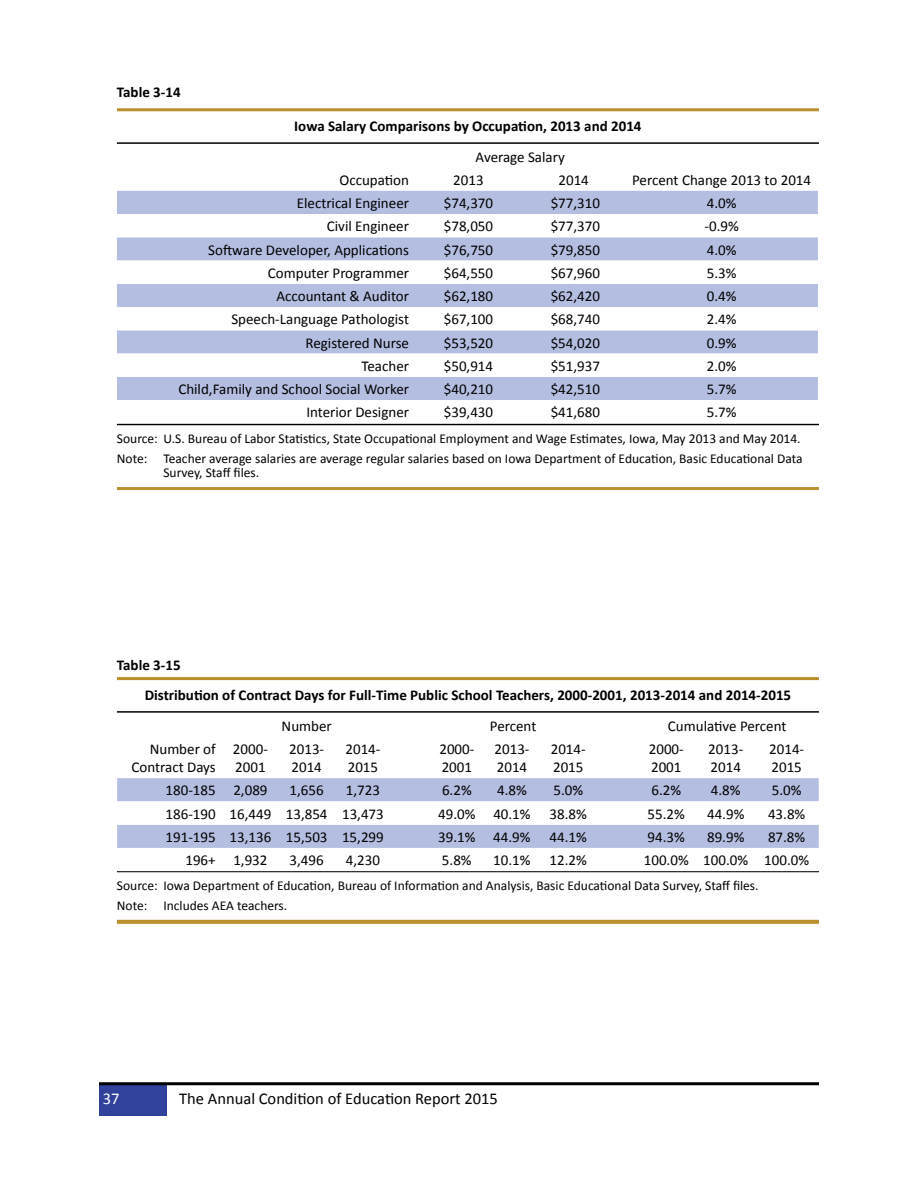
<style>
.page{position:relative;width:918px;height:1188px;background:#fff}
.page>*{position:absolute;margin:0;border:0;box-sizing:border-box;transform-origin:0 0}
.t1{font:16.5px "Calibri";color:#000}
.t2{font:16.5px "Calibri";color:#fff}
.t3{font:15px/18px "Calibri";color:#000}
.t4{font:700 15px/29.5px "Calibri";color:#000}
.t5{font:13.5px/20.2px "Calibri";color:#000}
</style>
<div class="page">
<hr style="left:117px;top:108px;width:702px;height:3px;background:#ba902e">
<hr style="left:117px;top:142px;width:702px;height:2px;background:#000">
<hr style="left:117px;top:424px;width:702px;height:1px;background:#000">
<hr style="left:117px;top:487px;width:702px;height:3px;background:#ba902e">
<hr style="left:117px;top:677px;width:702px;height:3px;background:#ba902e">
<hr style="left:117px;top:711px;width:702px;height:2px;background:#000">
<hr style="left:117px;top:871px;width:702px;height:1px;background:#000">
<hr style="left:117px;top:920px;width:702px;height:3px;background:#ba902e">
<hr style="left:117px;top:921px;width:702px;height:3px;background:#ba902e">
<div style="left:117px;top:191px;width:701px;height:23px;background:#b4bee1"></div>
<svg style="left:117px;top:237px;width:701px;height:163px;fill:#b4bee1"></svg>
<div style="left:117px;top:778px;width:702px;height:23px;background:#b4bee1"></div>
<svg style="left:117px;top:801px;width:702px;height:70px"></svg>
<div style="left:99px;top:1085px;width:68px;height:30px;background:#30429b"></div>
<hr style="left:99px;top:1082px;width:720px;height:3px;background:#000">
<p class="t4" style="left:117px;top:77px;width:65px">Table 3-14</p>
<p class="t4" style="left:294px;top:111px;width:349px">Iowa Salary Comparisons by Occupation, 2013 and 2014</p>
<p class="t3" style="left:476px;top:148px;width:91px">Average Salary</p>
<p class="t3" style="left:339px;top:171px;width:71px">Occupation</p>
<p class="t3" style="left:453px;top:171px;width:32px">2013</p>
<p class="t3" style="left:558px;top:171px;width:32px">2014</p>
<p class="t3" style="left:632px;top:171px;width:180px">Percent Change 2013 to 2014</p>
<p class="t3" style="left:297px;top:194px;width:114px">Electrical Engineer</p>
<p class="t3" style="left:444px;top:194px;width:51px">$74,370</p>
<p class="t3" style="left:551px;top:194px;width:51px">$77,310</p>
<p class="t3" style="left:707px;top:194px;width:31px">4.0%</p>
<p class="t3" style="left:327px;top:217px;width:84px">Civil Engineer</p>
<p class="t3" style="left:444px;top:217px;width:51px">$78,050</p>
<p class="t3" style="left:551px;top:217px;width:51px">$77,370</p>
<p class="t3" style="left:705px;top:217px;width:36px">-0.9%</p>
<p class="t3" style="left:208px;top:241px;width:202px">Software Developer, Applications</p>
<p class="t3" style="left:444px;top:241px;width:51px">$76,750</p>
<p class="t3" style="left:551px;top:241px;width:51px">$79,850</p>
<p class="t3" style="left:707px;top:241px;width:31px">4.0%</p>
<p class="t3" style="left:268px;top:264px;width:143px">Computer Programmer</p>
<p class="t3" style="left:444px;top:264px;width:51px">$64,550</p>
<p class="t3" style="left:551px;top:264px;width:51px">$67,960</p>
<p class="t3" style="left:707px;top:264px;width:31px">5.3%</p>
<p class="t3" style="left:277px;top:287px;width:134px">Accountant &amp; Auditor</p>
<p class="t3" style="left:444px;top:287px;width:51px">$62,180</p>
<p class="t3" style="left:551px;top:287px;width:51px">$62,420</p>
<p class="t3" style="left:707px;top:287px;width:31px">0.4%</p>
<p class="t3" style="left:231px;top:310px;width:179px">Speech-Language Pathologist</p>
<p class="t3" style="left:444px;top:310px;width:51px">$67,100</p>
<p class="t3" style="left:551px;top:310px;width:51px">$68,740</p>
<p class="t3" style="left:707px;top:310px;width:31px">2.4%</p>
<p class="t3" style="left:306px;top:334px;width:105px">Registered Nurse</p>
<p class="t3" style="left:444px;top:334px;width:51px">$53,520</p>
<p class="t3" style="left:551px;top:334px;width:51px">$54,020</p>
<p class="t3" style="left:707px;top:334px;width:31px">0.9%</p>
<p class="t3" style="left:362px;top:357px;width:49px">Teacher</p>
<p class="t3" style="left:444px;top:357px;width:51px">$50,914</p>
<p class="t3" style="left:551px;top:357px;width:51px">$51,937</p>
<p class="t3" style="left:707px;top:357px;width:31px">2.0%</p>
<p class="t3" style="left:178px;top:380px;width:232px">Child,Family and School Social Worker</p>
<p class="t3" style="left:444px;top:380px;width:51px">$40,210</p>
<p class="t3" style="left:551px;top:380px;width:51px">$42,510</p>
<p class="t3" style="left:707px;top:380px;width:31px">5.7%</p>
<p class="t3" style="left:306px;top:403px;width:104px">Interior Designer</p>
<p class="t3" style="left:444px;top:403px;width:51px">$39,430</p>
<p class="t3" style="left:551px;top:403px;width:51px">$41,680</p>
<p class="t3" style="left:707px;top:403px;width:31px">5.7%</p>
<p class="t5" style="left:117px;top:428px;width:687px">Source: U.S. Bureau of Labor Statistics, State Occupational Employment and Wage Estimates, Iowa, May 2013 and May 2014.<br>Note: Teacher average salaries are average regular salaries based on Iowa Department of Education, Basic Educational Data</p>
<p class="t5" style="left:163px;top:462px;width:97px">Survey, Staff files.</p>
<p class="t4" style="left:145px;top:650px;width:648px;text-indent:-28px">Table 3-15<br>Distribution of Contract Days for Full-Time Public School Teachers, 2000-2001, 2013-2014 and 2014-2015</p>
<p class="t3" style="left:282px;top:717px;width:52px">Number</p>
<p class="t3" style="left:490px;top:717px;width:48px">Percent</p>
<p class="t3" style="left:668px;top:717px;width:120px">Cumulative Percent</p>
<p class="t3" style="left:132px;top:740px;width:86px;text-align:right">Number of<br>Contract Days</p>
<p class="t3" style="left:233px;top:740px;width:37px">2000-<br>2001</p>
<p class="t3" style="left:289px;top:740px;width:37px">2013-<br>2014</p>
<p class="t3" style="left:345px;top:740px;width:37px">2014-<br>2015</p>
<p class="t3" style="left:439px;top:740px;width:37px">2000-<br>2001</p>
<p class="t3" style="left:495px;top:740px;width:37px">2013-<br>2014</p>
<p class="t3" style="left:551px;top:740px;width:37px">2014-<br>2015</p>
<p class="t3" style="left:649px;top:740px;width:37px">2000-<br>2001</p>
<p class="t3" style="left:708px;top:740px;width:37px">2013-<br>2014</p>
<p class="t3" style="left:769px;top:740px;width:37px">2014-<br>2015</p>
<p class="t3" style="left:166px;top:782px;width:103px">180-185 2,089</p>
<p class="t3" style="left:290px;top:782px;width:36px">1,656</p>
<p class="t3" style="left:346px;top:782px;width:36px">1,723</p>
<p class="t3" style="left:442px;top:782px;width:31px">6.2%</p>
<p class="t3" style="left:497px;top:782px;width:31px">4.8%</p>
<p class="t3" style="left:553px;top:782px;width:31px">5.0%</p>
<p class="t3" style="left:651px;top:782px;width:31px">6.2%</p>
<p class="t3" style="left:711px;top:782px;width:31px">4.8%</p>
<p class="t3" style="left:772px;top:782px;width:31px">5.0%</p>
<p class="t3" style="left:166px;top:805px;width:220px">186-190 16,449 13,854 13,473</p>
<p class="t3" style="left:438px;top:805px;width:94px">49.0% 40.1%</p>
<p class="t3" style="left:550px;top:805px;width:39px">38.8%</p>
<p class="t3" style="left:648px;top:805px;width:39px">55.2%</p>
<p class="t3" style="left:707px;top:805px;width:39px">44.9%</p>
<p class="t3" style="left:768px;top:805px;width:39px">43.8%</p>
<p class="t3" style="left:166px;top:828px;width:220px">191-195 13,136 15,503 15,299</p>
<p class="t3" style="left:438px;top:828px;width:94px">39.1% 44.9%</p>
<p class="t3" style="left:550px;top:828px;width:39px">44.1%</p>
<p class="t3" style="left:648px;top:828px;width:39px">94.3%</p>
<p class="t3" style="left:707px;top:828px;width:39px">89.9%</p>
<p class="t3" style="left:768px;top:828px;width:39px">87.8%</p>
<p class="t3" style="left:185px;top:851px;width:84px">196+ 1,932</p>
<p class="t3" style="left:290px;top:851px;width:36px">3,496</p>
<p class="t3" style="left:346px;top:851px;width:36px">4,230</p>
<p class="t3" style="left:442px;top:851px;width:31px">5.8%</p>
<p class="t3" style="left:493px;top:851px;width:39px">10.1%</p>
<p class="t3" style="left:550px;top:851px;width:39px">12.2%</p>
<p class="t3" style="left:644px;top:851px;width:167px">100.0% 100.0% 100.0%</p>
<p class="t5" style="left:117px;top:875px;width:643px">Source: Iowa Department of Education, Bureau of Information and Analysis, Basic Educational Data Survey, Staff files.<br>Note: Includes AEA teachers.</p>
<p class="t2" style="left:103px;top:1088px;width:18px">37</p>
<p class="t1" style="left:179px;top:1088px;width:320px">The Annual Condition of Education Report 2015</p>
</div>
